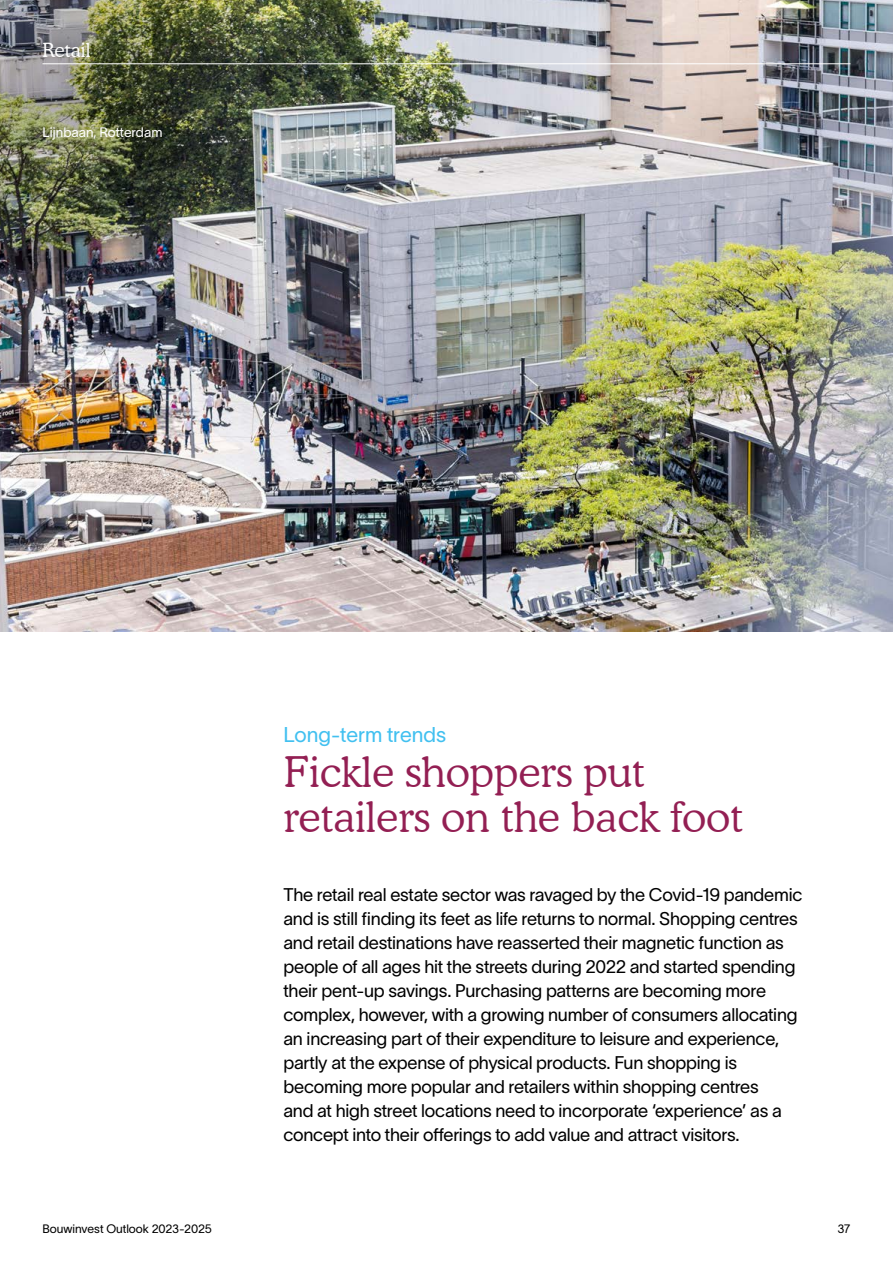
<style>
.page{position:relative;width:893px;height:1263px;background:#fff}
.page>*{position:absolute;margin:0;border:0;box-sizing:border-box;transform-origin:0 0}
.t1{font:300 42px/45px "Cooper BT";color:#931f53}
.t2{font:21px "TWK Lausanne 300";color:#41c0f0}
.t3{font:300 19.5px "Cooper BT";color:#fff}
.t4{font:18px/24px "TWK Lausanne 300";letter-spacing:-.015em;color:#000}
.t5{font:13.5px "TWK Lausanne 300";color:#fff}
.t6{font:12px "TWK Lausanne 300";letter-spacing:-.005em;color:#000}
</style>
<div class="page">
<img style="left:0;top:0;width:893px;height:631px">
<img style="left:0;top:0;width:300px;height:298px">
<hr style="left:43px;top:63px;width:807px;height:1px;background:#fff">
<p class="t3" style="left:43px;top:39px;width:50px">Retail</p>
<p class="t5" style="left:43px;top:123px;width:122px">Lijnbaan, Rotterdam</p>
<p class="t2" style="left:283px;top:720px;width:164px">Long-term trends</p>
<h1 class="t1" style="left:283px;top:749px;width:461px">Fickle shoppers put retailers on the back foot</h1>
<p class="t4" style="left:283px;top:881px;width:520px">The retail real estate sector was ravaged by the Covid-19 pandemic and is still finding its feet as life returns to normal. Shopping centres and retail destinations have reasserted their magnetic function as people of all ages hit the streets during 2022 and started spending their pent-up savings. Purchasing patterns are becoming more complex, however, with a growing number of consumers allocating an increasing part of their expenditure to leisure and experience, partly at the expense of physical products. Fun shopping is becoming more popular and retailers within shopping centres<br>and at high street locations need to incorporate ‘experience’ as a concept into their offerings to add value and attract visitors.</p>
<p class="t6" style="left:43px;top:1220px;width:171px">Bouwinvest Outlook 2023-2025</p>
<p class="t6" style="left:837px;top:1220px;width:15px">37</p>
</div>
